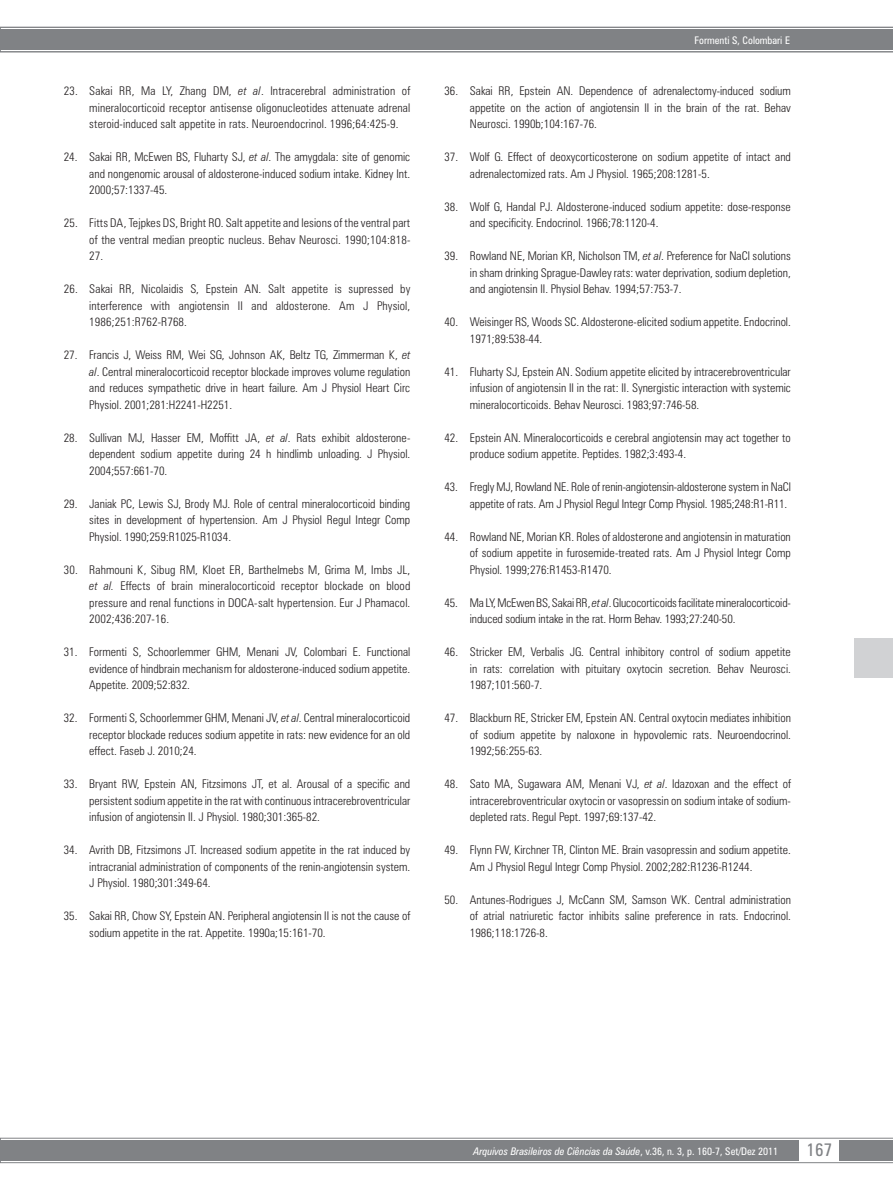
<style>
.page{position:relative;width:893px;height:1191px;background:#fff}
.page>*{position:absolute;margin:0;border:0;box-sizing:border-box;transform-origin:0 0}
.t1{font:condensed 18px "Zurich BT";color:#808285}
.z07_1_referencias{font:300 condensed 12px/16.5px "Zurich BT";color:#231f20;text-align:justify}
.t2{font:italic condensed 10.5px "Zurich BT";color:#fff}
.t3{font:condensed 10.5px "Zurich BT";color:#fff}
.s1{font-style:italic}
.s2{font-style:normal}
</style>
<div class="page">
<svg style="left:0;top:1137px;width:893px;height:26px;background:#8f9194"></svg>
<div style="left:800px;top:1139px;width:39px;height:22px;background:#fff"></div>
<div style="left:855px;top:638px;width:38px;height:40px;background:#d1d2d4"></div>
<svg style="left:0;top:27px;width:893px;height:25px;background:#8a8c8f"></svg>
<p class="z07_1_referencias" style="left:89px;top:82px;width:323px;text-indent:-26px">23. Sakai RR, Ma LY, Zhang DM, <span class="s1">et al</span>. Intracerebral administration of mineralocorticoid receptor antisense oligonucleotides attenuate adrenal steroid-induced salt appetite in rats. Neuroendocrinol. 1996;64:425-9.</p>
<p class="z07_1_referencias" style="left:89px;top:148px;width:323px;text-indent:-26px">24. Sakai RR, McEwen BS, Fluharty SJ, <span class="s1">et al</span>. The amygdala: site of genomic and nongenomic arousal of aldosterone-induced sodium intake. Kidney Int.<br>2000;57:1337-45.</p>
<p class="z07_1_referencias" style="left:89px;top:214px;width:323px;text-indent:-26px">25. Fitts DA, Tejpkes DS, Bright RO. Salt appetite and lesions of the ventral part of the ventral median preoptic nucleus. Behav Neurosci. 1990;104:818- 27.</p>
<p class="z07_1_referencias" style="left:89px;top:280px;width:323px;text-indent:-26px">26. Sakai RR, Nicolaidis S, Epstein AN. Salt appetite is supressed by interference with angiotensin II and aldosterone. Am J Physiol, 1986;251:R762-R768.</p>
<p class="z07_1_referencias" style="left:89px;top:346px;width:323px;text-indent:-26px">27. Francis J, Weiss RM, Wei SG, Johnson AK, Beltz TG, Zimmerman K, <span class="s1">et al</span>. Central mineralocorticoid receptor blockade improves volume regulation and reduces sympathetic drive in heart failure. Am J Physiol Heart Circ Physiol. 2001;281:H2241-H2251.</p>
<p class="z07_1_referencias" style="left:89px;top:429px;width:323px;text-indent:-26px">28. Sullivan MJ, Hasser EM, Moffitt JA, <span class="s1">et al</span>. Rats exhibit aldosterone&shy;dependent sodium appetite during 24 h hindlimb unloading. J Physiol.<br>2004;557:661-70.</p>
<p class="z07_1_referencias" style="left:89px;top:495px;width:322px;text-indent:-26px">29. Janiak PC, Lewis SJ, Brody MJ. Role of central mineralocorticoid binding sites in development of hypertension. Am J Physiol Regul Integr Comp Physiol. 1990;259:R1025-R1034.</p>
<p class="z07_1_referencias" style="left:89px;top:561px;width:323px;text-indent:-26px">30. Rahmouni K, Sibug RM, Kloet ER, Barthelmebs M, Grima M, Imbs JL, <span class="s1">et al.</span> Effects of brain mineralocorticoid receptor blockade on blood pressure and renal functions in DOCA-salt hypertension. Eur J Phamacol.<br>2002;436:207-16.</p>
<p class="z07_1_referencias" style="left:89px;top:643px;width:323px;text-indent:-26px">31. Formenti S, Schoorlemmer GHM, Menani JV, Colombari E. Functional evidence of hindbrain mechanism for aldosterone-induced sodium appetite.<br>Appetite. 2009;52:832.</p>
<p class="z07_1_referencias" style="left:89px;top:709px;width:323px;text-indent:-26px">32. Formenti S, Schoorlemmer GHM, Menani JV, <span class="s1">et al</span>. Central mineralocorticoid receptor blockade reduces sodium appetite in rats: new evidence for an old effect. Faseb J. 2010;24.</p>
<p class="z07_1_referencias" style="left:89px;top:775px;width:323px;text-indent:-26px">33. Bryant RW, Epstein AN, Fitzsimons JT, et al. Arousal of a specific and persistent sodium appetite in the rat with continuous intracerebroventricular infusion of angiotensin II. J Physiol. 1980;301:365-82.</p>
<p class="z07_1_referencias" style="left:89px;top:841px;width:323px;text-indent:-26px">34. Avrith DB, Fitzsimons JT. Increased sodium appetite in the rat induced by intracranial administration of components of the renin-angiotensin system.<br>J Physiol. 1980;301:349-64.</p>
<p class="z07_1_referencias" style="left:89px;top:907px;width:323px;text-indent:-26px">35. Sakai RR, Chow SY, Epstein AN. Peripheral angiotensin II is not the cause of sodium appetite in the rat. Appetite. 1990a;15:161-70.</p>
<p class="t3" style="left:694px;top:34px;width:97px">Formenti S, Colombari E</p>
<p class="z07_1_referencias" style="left:470px;top:82px;width:322px;text-indent:-26px">36. Sakai RR, Epstein AN. Dependence of adrenalectomy-induced sodium appetite on the action of angiotensin II in the brain of the rat. Behav Neurosci. 1990b;104:167-76.</p>
<p class="z07_1_referencias" style="left:470px;top:148px;width:323px;text-indent:-26px">37. Wolf G. Effect of deoxycorticosterone on sodium appetite of intact and adrenalectomized rats. Am J Physiol. 1965;208:1281-5.</p>
<p class="z07_1_referencias" style="left:470px;top:198px;width:322px;text-indent:-26px">38. Wolf G, Handal PJ. Aldosterone-induced sodium appetite: dose-response and specificity. Endocrinol. 1966;78:1120-4.</p>
<p class="z07_1_referencias" style="left:470px;top:247px;width:323px;text-indent:-26px">39. Rowland NE, Morian KR, Nicholson TM, <span class="s1">et al</span>. Preference for NaCl solutions in sham drinking Sprague-Dawley rats: water deprivation, sodium depletion, and angiotensin II. Physiol Behav. 1994;57:753-7.</p>
<p class="z07_1_referencias" style="left:470px;top:313px;width:323px;text-indent:-26px">40. Weisinger RS, Woods SC. Aldosterone-elicited sodium appetite. Endocrinol.<br>1971;89:538-44.</p>
<p class="z07_1_referencias" style="left:470px;top:363px;width:323px;text-indent:-26px">41. Fluharty SJ, Epstein AN. Sodium appetite elicited by intracerebroventricular infusion of angiotensin II in the rat: II. Synergistic interaction with systemic mineralocorticoids. Behav Neurosci. 1983;97:746-58.</p>
<p class="z07_1_referencias" style="left:470px;top:429px;width:323px;text-indent:-26px">42. Epstein AN. Mineralocorticoids e cerebral angiotensin may act together to produce sodium appetite. Peptides. 1982;3:493-4.</p>
<p class="z07_1_referencias" style="left:444px;top:478px;width:348px;text-align:right">43. Fregly MJ, Rowland NE. Role of renin-angiotensin-aldosterone system in NaCl appetite of rats. Am J Physiol Regul Integr Comp Physiol. 1985;248:R1-R11.</p>
<p class="z07_1_referencias" style="left:470px;top:528px;width:323px;text-indent:-26px">44. Rowland NE, Morian KR. Roles of aldosterone and angiotensin in maturation of sodium appetite in furosemide-treated rats. Am J Physiol Integr Comp Physiol. 1999;276:R1453-R1470.</p>
<p class="z07_1_referencias" style="left:470px;top:594px;width:323px;text-indent:-26px">45. Ma LY, McEwen BS, Sakai RR, <span class="s1">et al</span>. Glucocorticoids facilitate mineralocorticoid&shy;induced sodium intake in the rat. Horm Behav. 1993;27:240-50.</p>
<p class="z07_1_referencias" style="left:470px;top:643px;width:323px;text-indent:-26px">46. Stricker EM, Verbalis JG. Central inhibitory control of sodium appetite in rats: correlation with pituitary oxytocin secretion. Behav Neurosci.<br>1987;101:560-7.</p>
<p class="z07_1_referencias" style="left:470px;top:709px;width:323px;text-indent:-26px">47. Blackburn RE, Stricker EM, Epstein AN. Central oxytocin mediates inhibition of sodium appetite by naloxone in hypovolemic rats. Neuroendocrinol.<br>1992;56:255-63.</p>
<p class="z07_1_referencias" style="left:470px;top:775px;width:323px;text-indent:-26px">48. Sato MA, Sugawara AM, Menani VJ, <span class="s1">et al</span>. Idazoxan and the effect of intracerebroventricular oxytocin or vasopressin on sodium intake of sodium&shy;depleted rats. Regul Pept. 1997;69:137-42.</p>
<p class="z07_1_referencias" style="left:470px;top:841px;width:322px;text-indent:-26px">49. Flynn FW, Kirchner TR, Clinton ME. Brain vasopressin and sodium appetite.<br>Am J Physiol Regul Integr Comp Physiol. 2002;282:R1236-R1244.</p>
<p class="z07_1_referencias" style="left:470px;top:891px;width:323px;text-indent:-26px">50. Antunes-Rodrigues J, McCann SM, Samson WK. Central administration of atrial natriuretic factor inhibits saline preference in rats. Endocrinol.<br>1986;118:1726-8.</p>
<p class="t2" style="left:474px;top:1144px;width:306px">Arquivos Brasileiros de Ciências da Saúde<span class="s2">, v.36, n. 3, p. 160-7, Set/Dez 2011</span></p>
<h1 class="t1" style="left:806px;top:1138px;width:27px">167</h1>
</div>
